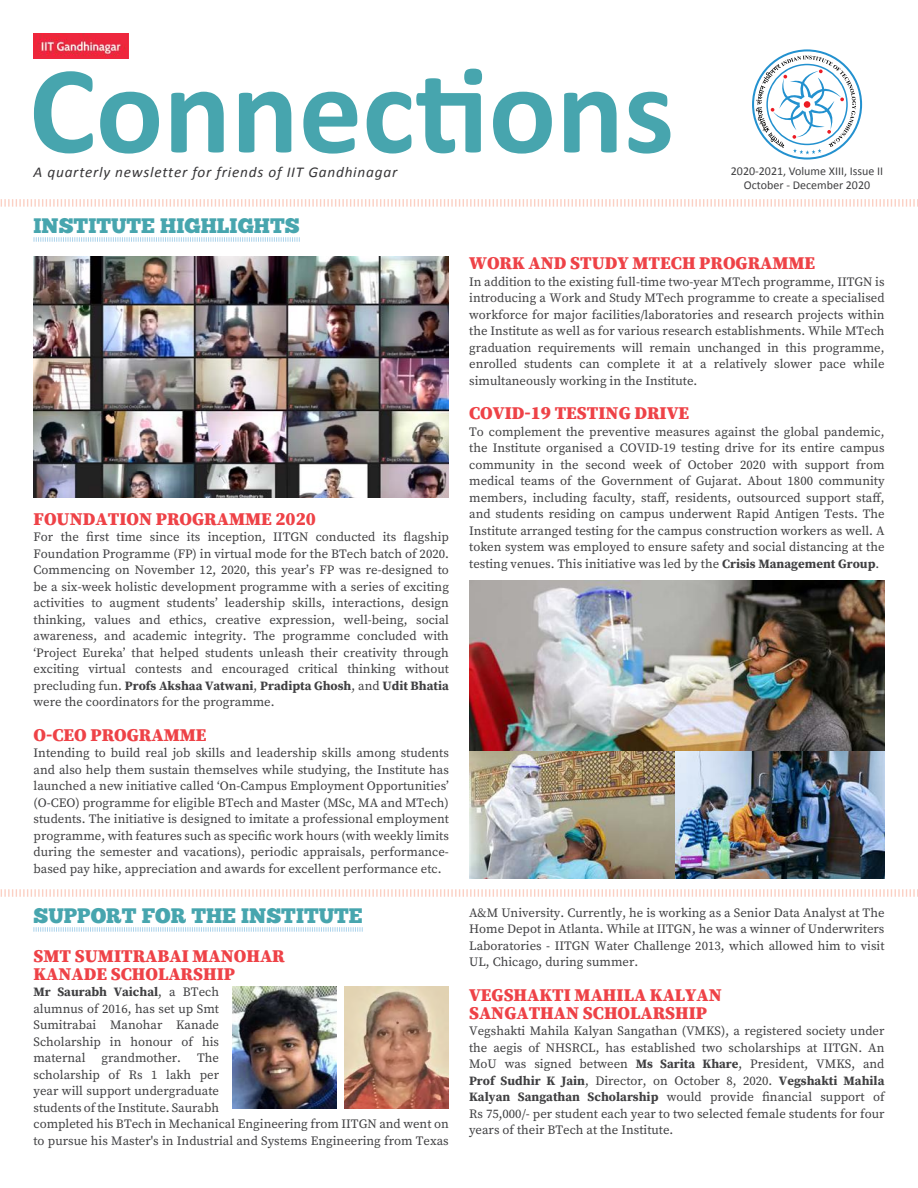
<style>
.page{position:relative;width:918px;height:1188px;background:#fff}
.page>*{position:absolute;margin:0;border:0;box-sizing:border-box;transform-origin:0 0}
.t1{font:700 126px "Calibri";color:#47a5ae}
.t2{font:21px "Chunk Five";color:#47a5ae}
.t3{font:900 18px/18px "Source Serif Pro";color:#ee4247}
.t4{font:italic 15px "Calibri";letter-spacing:.05em;color:#383739}
.t5{font:12.75px/16.5px "Source Serif Pro";color:#404042;text-align:justify}
.t6{font:12px/14.4px "Calibri";color:#404042;text-align:center}
.s1{font-weight:700}
</style>
<div class="page">
<svg style="left:34px;top:237px;width:266px;height:5px"></svg>
<svg style="left:752px;top:49px;width:110px;height:110px"></svg>
<svg style="left:0;top:199px;width:918px;height:8px"></svg>
<svg style="left:0;top:889px;width:918px;height:8px"></svg>
<img style="left:33px;top:33px;width:95px;height:26px">
<svg style="left:33px;top:927px;width:330px;height:5px"></svg>
<img style="left:34px;top:256px;width:415px;height:242px">
<img style="left:233px;top:987px;width:104px;height:121px">
<img style="left:345px;top:987px;width:104px;height:121px">
<img style="left:469px;top:751px;width:206px;height:127px">
<img style="left:675px;top:751px;width:210px;height:127px">
<img style="left:469px;top:580px;width:416px;height:171px">
<h1 class="t1" style="left:29px;top:30px;width:647px">Connections</h1>
<p class="t4" style="left:34px;top:162px;width:365px">A quarterly newsletter for friends of IIT Gandhinagar</p>
<p class="t6" style="left:731px;top:164px;width:154px">2020-2021, Volume XIII, Issue II<br>October - December 2020</p>
<h2 class="t2" style="left:34px;top:214px;width:268px">INSTITUTE HIGHLIGHTS</h2>
<h3 class="t3" style="left:34px;top:509px;width:284px">FOUNDATION PROGRAMME 2020</h3>
<p class="t5" style="left:34px;top:529px;width:417px">For the first time since its inception, IITGN conducted its flagship Foundation Programme (FP) in virtual mode for the BTech batch of 2020.<br>Commencing on November 12, 2020, this year’s FP was re-designed to be a six-week holistic development programme with a series of exciting activities to augment students’ leadership skills, interactions, design thinking, values and ethics, creative expression, well-being, social awareness, and academic integrity. The programme concluded with ‘Project Eureka’ that helped students unleash their creativity through exciting virtual contests and encouraged critical thinking without precluding fun. <span class="s1">Profs Akshaa Vatwani</span>, <span class="s1">Pradipta Ghosh</span>, and <span class="s1">Udit Bhatia </span>were the coordinators for the programme.</p>
<h3 class="t3" style="left:34px;top:725px;width:174px">O-CEO PROGRAMME</h3>
<p class="t5" style="left:34px;top:745px;width:417px">Intending to build real job skills and leadership skills among students and also help them sustain themselves while studying, the Institute has launched a new initiative called ‘On-Campus Employment Opportunities’ (O-CEO) programme for eligible BTech and Master (MSc, MA and MTech) students. The initiative is designed to imitate a professional employment programme, with features such as specific work hours (with weekly limits during the semester and vacations), periodic appraisals, performance&shy;based pay hike, appreciation and awards for excellent performance etc.</p>
<h2 class="t2" style="left:33px;top:904px;width:331px">SUPPORT FOR THE INSTITUTE</h2>
<h3 class="t3" style="left:33px;top:946px;width:253px">SMT SUMITRABAI MANOHAR<br>KANADE SCHOLARSHIP</h3>
<p class="t5" style="left:33px;top:984px;width:187px"><span class="s1">Mr Saurabh Vaichal</span>, a BTech alumnus of 2016, has set up Smt Sumitrabai Manohar Kanade Scholarship in honour of his maternal</p>
<p class="t5" style="left:33px;top:1050px;width:417px;text-align:left;text-indent:164px">The<br>scholarship of Rs 1 lakh per<br>year will support undergraduate<br>students of the Institute. Saurabh<br>completed his BTech in Mechanical Engineering from IITGN and went on to pursue his Master's in Industrial and Systems Engineering from Texas</p>
<p class="t5" style="left:102px;top:1050px;width:81px">grandmother.</p>
<h3 class="t3" style="left:469px;top:254px;width:348px">WORK AND STUDY MTECH PROGRAMME</h3>
<p class="t5" style="left:469px;top:273px;width:417px">In addition to the existing full-time two-year MTech programme, IITGN is introducing a Work and Study MTech programme to create a specialised workforce for major facilities/laboratories and research projects within the Institute as well as for various research establishments. While MTech graduation requirements will remain unchanged in this programme, enrolled students can complete it at a relatively slower pace while simultaneously working in the Institute.</p>
<h3 class="t3" style="left:469px;top:404px;width:222px">COVID-19 TESTING DRIVE</h3>
<p class="t5" style="left:469px;top:423px;width:417px">To complement the preventive measures against the global pandemic, the Institute organised a COVID-19 testing drive for its entire campus community in the second week of October 2020 with support from medical teams of the Government of Gujarat. About 1800 community members, including faculty, staff, residents, outsourced support staff, and students residing on campus underwent Rapid Antigen Tests. The Institute arranged testing for the campus construction workers as well. A token system was employed to ensure safety and social distancing at the testing venues. This initiative was led by the <span class="s1">Crisis Management Group</span>.</p>
<p class="t5" style="left:469px;top:904px;width:417px">A&amp;M University. Currently, he is working as a Senior Data Analyst at The Home Depot in Atlanta. While at IITGN, he was a winner of Underwriters Laboratories - IITGN Water Challenge 2013, which allowed him to visit UL, Chicago, during summer.</p>
<h3 class="t3" style="left:469px;top:986px;width:254px">VEGSHAKTI MAHILA KALYAN<br>SANGATHAN SCHOLARSHIP</h3>
<p class="t5" style="left:469px;top:1023px;width:417px">Vegshakti Mahila Kalyan Sangathan (VMKS), a registered society under the aegis of NHSRCL, has established two scholarships at IITGN. An MoU was signed between <span class="s1">Ms Sarita Khare</span>, President, VMKS, and <span class="s1">Prof Sudhir K Jain</span>, Director, on October 8, 2020. <span class="s1">Vegshakti Mahila Kalyan Sangathan Scholarship</span> would provide financial support of Rs 75,000/- per student each year to two selected female students for four years of their BTech at the Institute.</p>
</div>
